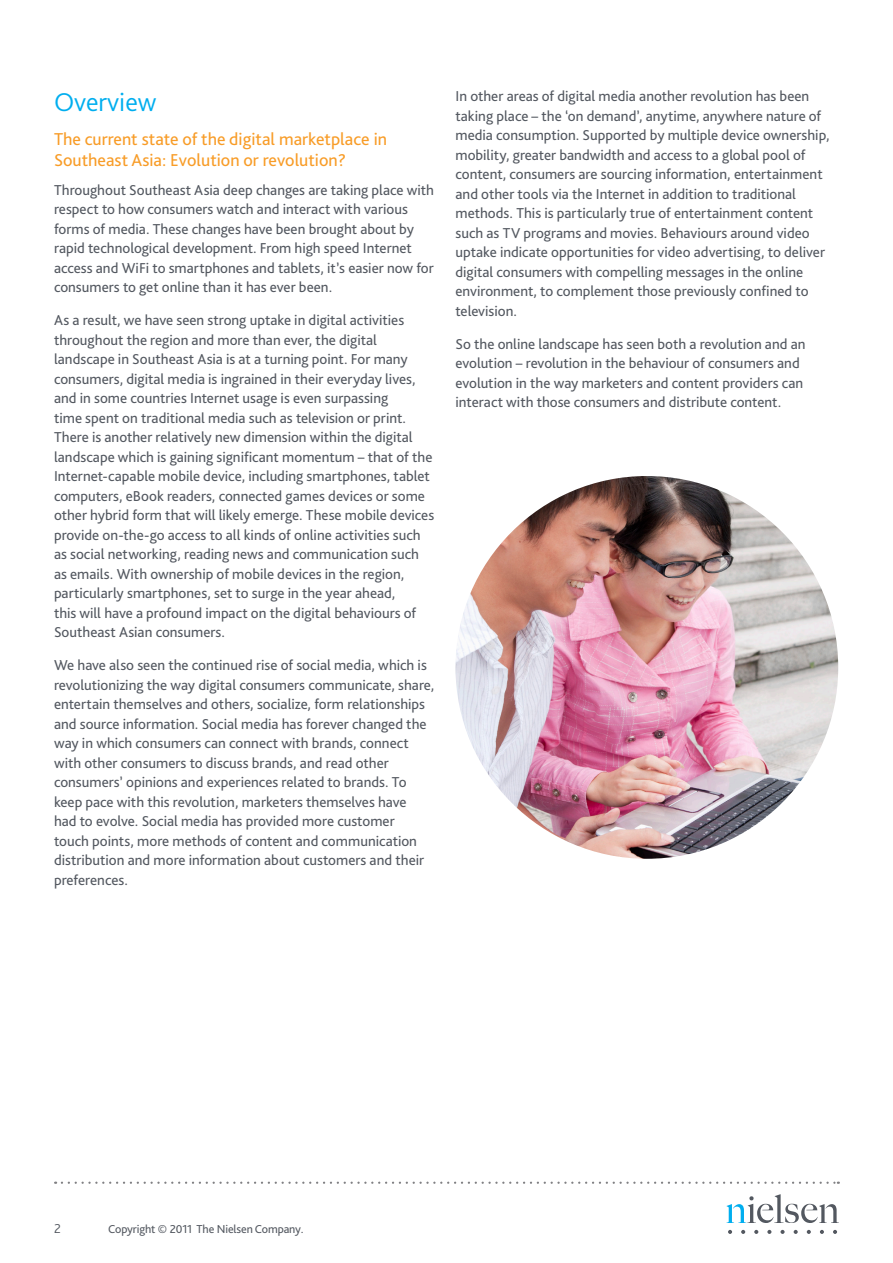
<style>
.page{position:relative;width:893px;height:1263px;background:#fff}
.page>*{position:absolute;margin:0;border:0;box-sizing:border-box;transform-origin:0 0}
.Section_Head{font:300 27px "Bliss Pro";color:#00aeef}
.Head{font:18px/21px "Bliss Pro";color:#f89c27}
.Body{font:15px/19.5px "Bliss Pro";color:#535860}
.t1{font:300 13.5px "Bliss Pro";color:#535860}
.t2{font:12px "Bliss Pro";letter-spacing:-.01em;color:#535860}
</style>
<div class="page">
<svg style="left:726px;top:1194px;width:113px;height:29px"></svg>
<svg style="left:728px;top:1230px;width:4px;height:4px"></svg>
<svg style="left:741px;top:1230px;width:4px;height:4px"></svg>
<svg style="left:754px;top:1230px;width:4px;height:4px"></svg>
<svg style="left:767px;top:1230px;width:4px;height:4px"></svg>
<svg style="left:780px;top:1230px;width:5px;height:4px"></svg>
<svg style="left:794px;top:1230px;width:4px;height:4px"></svg>
<svg style="left:807px;top:1230px;width:4px;height:4px"></svg>
<svg style="left:833px;top:1230px;width:4px;height:4px"></svg>
<svg style="left:820px;top:1230px;width:4px;height:4px"></svg>
<svg style="left:62px;top:1181px;width:777px;height:3px"></svg>
<img style="left:455px;top:476px;width:383px;height:383px;border-radius:191px">
<p class="Section_Head" style="left:54px;top:85px;width:104px">Overview</p>
<p class="Head" style="left:54px;top:128px;width:335px">The current state of the digital marketplace in<br>Southeast Asia: Evolution or revolution?</p>
<p class="Body" style="left:54px;top:180px;width:382px">Throughout Southeast Asia deep changes are taking place with respect to how consumers watch and interact with various forms of media. These changes have been brought about by rapid technological development. From high speed Internet access and WiFi to smartphones and tablets, it’s easier now for consumers to get online than it has ever been.</p>
<p class="Body" style="left:54px;top:310px;width:382px">As a result, we have seen strong uptake in digital activities throughout the region and more than ever, the digital landscape in Southeast Asia is at a turning point. For many consumers, digital media is ingrained in their everyday lives, and in some countries Internet usage is even surpassing<br>time spent on traditional media such as television or print.<br>There is another relatively new dimension within the digital landscape which is gaining significant momentum – that of the Internet-capable mobile device, including smartphones, tablet computers, eBook readers, connected games devices or some other hybrid form that will likely emerge. These mobile devices provide on-the-go access to all kinds of online activities such as social networking, reading news and communication such as emails. With ownership of mobile devices in the region, particularly smartphones, set to surge in the year ahead,<br>this will have a profound impact on the digital behaviours of Southeast Asian consumers.</p>
<p class="Body" style="left:54px;top:655px;width:382px">We have also seen the continued rise of social media, which is revolutionizing the way digital consumers communicate, share, entertain themselves and others, socialize, form relationships and source information. Social media has forever changed the way in which consumers can connect with brands, connect with other consumers to discuss brands, and read other consumers’ opinions and experiences related to brands. To keep pace with this revolution, marketers themselves have<br>had to evolve. Social media has provided more customer<br>touch points, more methods of content and communication distribution and more information about customers and their preferences.</p>
<p class="Body" style="left:455px;top:86px;width:376px">In other areas of digital media another revolution has been taking place – the ‘on demand’, anytime, anywhere nature of media consumption. Supported by multiple device ownership, mobility, greater bandwidth and access to a global pool of content, consumers are sourcing information, entertainment and other tools via the Internet in addition to traditional methods. This is particularly true of entertainment content such as TV programs and movies. Behaviours around video uptake indicate opportunities for video advertising, to deliver digital consumers with compelling messages in the online environment, to complement those previously confined to television.</p>
<p class="Body" style="left:455px;top:334px;width:352px">So the online landscape has seen both a revolution and an evolution – revolution in the behaviour of consumers and evolution in the way marketers and content providers can interact with those consumers and distribute content.</p>
<p class="t1" style="left:54px;top:1220px;width:8px">2</p>
<p class="t2" style="left:108px;top:1221px;width:197px">Copyright © 2011 The Nielsen Company.</p>
</div>
